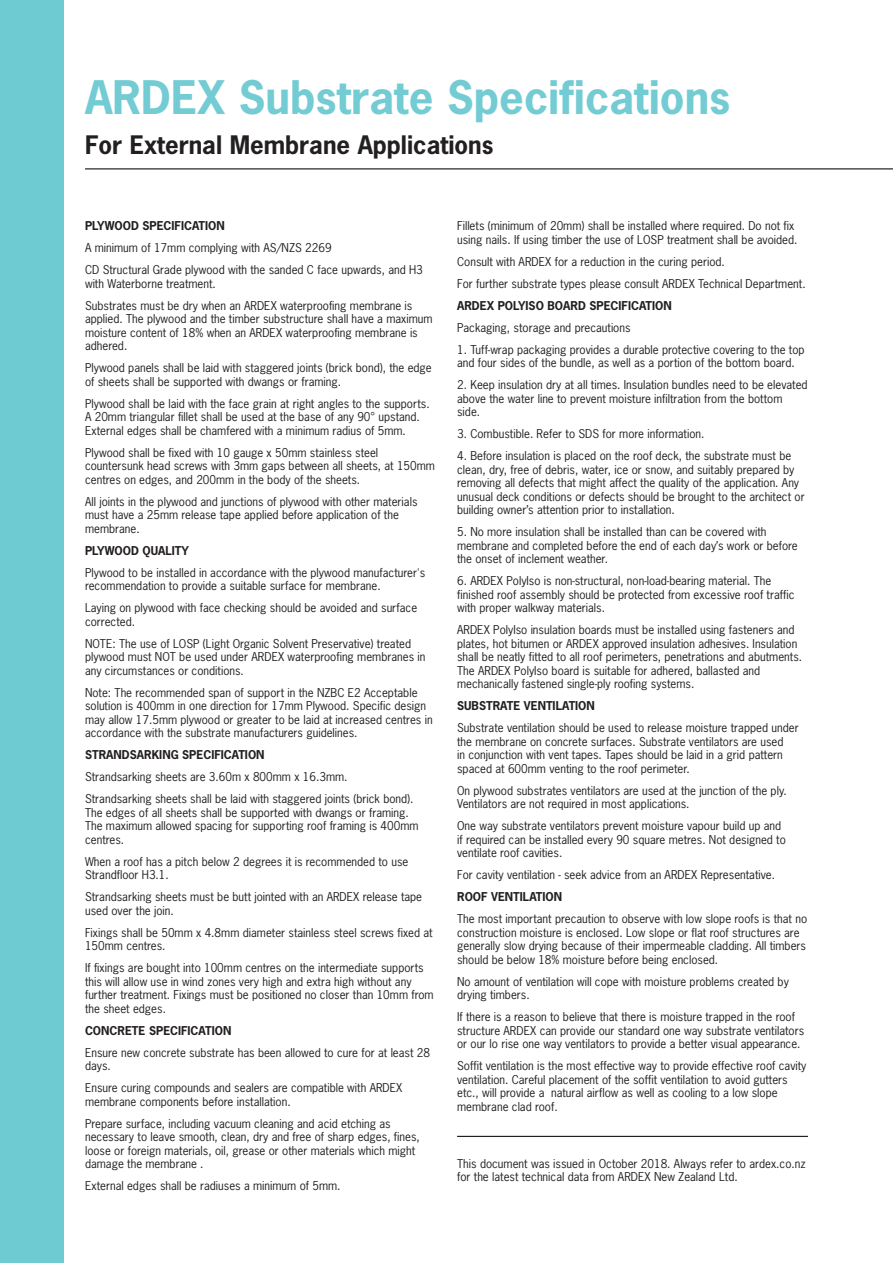
<style>
.page{position:relative;width:893px;height:1263px;background:#fff}
.page>*{position:absolute;margin:0;border:0;box-sizing:border-box;transform-origin:0 0}
.Ardex_Heading{font:700 43.5px "News Gothic Std";color:#73ccd3}
.Ardex_Heading3{font:700 24px "News Gothic Std";color:#231f20}
.Copy{font:11.55px/13.5px "News Gothic Std";color:#231f20}
.Subhead_2{font:700 11.55px "News Gothic Std";color:#231f20}
.Text{font:11.55px/13.5px "News Gothic Std";color:#231f20}
.Copy-2{font:700 11.55px "News Gothic Std";color:#231f20}
</style>
<div class="page">
<hr style="left:85px;top:168px;width:808px;height:1px;background:#231f20">
<div style="left:0;top:0;width:64px;height:1263px;background:#6fcbd2"></div>
<hr style="left:457px;top:1136px;width:351px;height:1px;background:#231f20">
<p class="Ardex_Heading" style="left:85px;top:69px;width:647px">ARDEX Substrate Specifications</p>
<p class="Ardex_Heading3" style="left:85px;top:129px;width:410px">For External Membrane Applications</p>
<p class="Subhead_2" style="left:85px;top:218px;width:141px">PLYWOOD SPECIFICATION</p>
<p class="Copy" style="left:85px;top:241px;width:248px">A minimum of 17mm complying with AS/NZS 2269</p>
<p class="Copy" style="left:85px;top:263px;width:339px">CD Structural Grade plywood with the sanded C face upwards, and H3 with Waterborne treatment.</p>
<p class="Copy" style="left:85px;top:298px;width:349px">Substrates must be dry when an ARDEX waterproofing membrane is applied. The plywood and the timber substructure shall have a maximum moisture content of 18% when an ARDEX waterproofing membrane is adhered.</p>
<p class="Copy" style="left:85px;top:361px;width:348px">Plywood panels shall be laid with staggered joints (brick bond), the edge of sheets shall be supported with dwangs or framing.</p>
<p class="Copy" style="left:85px;top:396px;width:346px">Plywood shall be laid with the face grain at right angles to the supports.<br>A 20mm triangular fillet shall be used at the base of any 90° upstand.<br>External edges shall be chamfered with a minimum radius of 5mm.</p>
<p class="Copy" style="left:85px;top:445px;width:352px">Plywood shall be fixed with 10 gauge x 50mm stainless steel countersunk head screws with 3mm gaps between all sheets, at 150mm centres on edges, and 200mm in the body of the sheets.</p>
<p class="Copy" style="left:85px;top:494px;width:334px">All joints in the plywood and junctions of plywood with other materials must have a 25mm release tape applied before application of the membrane.</p>
<p class="Subhead_2" style="left:85px;top:543px;width:105px">PLYWOOD QUALITY</p>
<p class="Copy" style="left:85px;top:565px;width:342px">Plywood to be installed in accordance with the plywood manufacturer's recommendation to provide a suitable surface for membrane.</p>
<p class="Copy" style="left:85px;top:601px;width:334px">Laying on plywood with face checking should be avoided and surface corrected.</p>
<p class="Copy" style="left:85px;top:636px;width:342px">NOTE: The use of LOSP (Light Organic Solvent Preservative) treated plywood must NOT be used under ARDEX waterproofing membranes in any circumstances or conditions.</p>
<p class="Copy" style="left:85px;top:685px;width:349px">Note: The recommended span of support in the NZBC E2 Acceptable solution is 400mm in one direction for 17mm Plywood. Specific design may allow 17.5mm plywood or greater to be laid at increased centres in accordance with the substrate manufacturers guidelines.</p>
<p class="Copy-2" style="left:85px;top:747px;width:181px">STRANDSARKING SPECIFICATION</p>
<p class="Copy" style="left:85px;top:770px;width:264px">Strandsarking sheets are 3.60m x 800mm x 16.3mm.</p>
<p class="Copy" style="left:85px;top:792px;width:335px">Strandsarking sheets shall be laid with staggered joints (brick bond).<br>The edges of all sheets shall be supported with dwangs or framing.<br>The maximum allowed spacing for supporting roof framing is 400mm centres.</p>
<p class="Copy" style="left:85px;top:854px;width:325px">When a roof has a pitch below 2 degrees it is recommended to use<br>Strandfloor H3.1.</p>
<p class="Copy" style="left:85px;top:890px;width:339px">Strandsarking sheets must be butt jointed with an ARDEX release tape used over the join.</p>
<p class="Copy" style="left:85px;top:925px;width:349px">Fixings shall be 50mm x 4.8mm diameter stainless steel screws fixed at<br>150mm centres.</p>
<p class="Copy" style="left:85px;top:961px;width:350px">If fixings are bought into 100mm centres on the intermediate supports this will allow use in wind zones very high and extra high without any further treatment. Fixings must be positioned no closer than 10mm from the sheet edges.</p>
<p class="Subhead_2" style="left:85px;top:1023px;width:148px">CONCRETE SPECIFICATION</p>
<p class="Copy" style="left:85px;top:1045px;width:347px">Ensure new concrete substrate has been allowed to cure for at least 28 days.</p>
<p class="Copy" style="left:85px;top:1081px;width:319px">Ensure curing compounds and sealers are compatible with ARDEX membrane components before installation.</p>
<p class="Copy" style="left:85px;top:1116px;width:336px">Prepare surface, including vacuum cleaning and acid etching as necessary to leave smooth, clean, dry and free of sharp edges, fines, loose or foreign materials, oil, grease or other materials which might damage the membrane .</p>
<p class="Copy" style="left:85px;top:1179px;width:257px">External edges shall be radiuses a minimum of 5mm.</p>
<p class="Copy" style="left:457px;top:219px;width:342px">Fillets (minimum of 20mm) shall be installed where required. Do not fix using nails. If using timber the use of LOSP treatment shall be avoided.</p>
<p class="Copy" style="left:457px;top:254px;width:269px">Consult with ARDEX for a reduction in the curing period.</p>
<p class="Copy" style="left:457px;top:276px;width:350px">For further substrate types please consult ARDEX Technical Department.</p>
<p class="Subhead_2" style="left:457px;top:297px;width:216px">ARDEX POLYISO BOARD SPECIFICATION</p>
<p class="Copy" style="left:457px;top:320px;width:175px">Packaging, storage and precautions</p>
<p class="Copy" style="left:457px;top:342px;width:349px">1. Tuff-wrap packaging provides a durable protective covering to the top and four sides of the bundle, as well as a portion of the bottom board.</p>
<p class="Copy" style="left:457px;top:378px;width:352px">2. Keep insulation dry at all times. Insulation bundles need to be elevated above the water line to prevent moisture infiltration from the bottom side.</p>
<p class="Copy" style="left:457px;top:427px;width:249px">3. Combustible. Refer to SDS for more information.</p>
<p class="Copy" style="left:457px;top:449px;width:349px">4. Before insulation is placed on the roof deck, the substrate must be clean, dry, free of debris, water, ice or snow, and suitably prepared by removing all defects that might affect the quality of the application. Any unusual deck conditions or defects should be brought to the architect or building owner’s attention prior to installation.</p>
<p class="Copy" style="left:457px;top:525px;width:342px">5. No more insulation shall be installed than can be covered with membrane and completed before the end of each day’s work or before the onset of inclement weather.</p>
<p class="Copy" style="left:457px;top:574px;width:339px">6. ARDEX PolyIso is non-structural, non-load-bearing material. The finished roof assembly should be protected from excessive roof traffic with proper walkway materials.</p>
<p class="Copy" style="left:457px;top:623px;width:347px">ARDEX PolyIso insulation boards must be installed using fasteners and plates, hot bitumen or ARDEX approved insulation adhesives. Insulation shall be neatly fitted to all roof perimeters, penetrations and abutments.<br>The ARDEX PolyIso board is suitable for adhered, ballasted and mechanically fastened single-ply roofing systems.</p>
<p class="Subhead_2" style="left:457px;top:698px;width:139px">SUBSTRATE VENTILATION</p>
<p class="Copy" style="left:457px;top:721px;width:343px">Substrate ventilation should be used to release moisture trapped under the membrane on concrete surfaces. Substrate ventilators are used<br>in conjunction with vent tapes. Tapes should be laid in a grid pattern spaced at 600mm venting to the roof perimeter.</p>
<p class="Copy" style="left:457px;top:783px;width:331px">On plywood substrates ventilators are used at the junction of the ply.<br>Ventilators are not required in most applications.</p>
<p class="Copy" style="left:457px;top:819px;width:330px">One way substrate ventilators prevent moisture vapour build up and if required can be installed every 90 square metres. Not designed to ventilate roof cavities.</p>
<p class="Copy" style="left:457px;top:868px;width:319px">For cavity ventilation - seek advice from an ARDEX Representative.</p>
<p class="Subhead_2" style="left:457px;top:889px;width:107px">ROOF VENTILATION</p>
<p class="Copy" style="left:457px;top:912px;width:352px">The most important precaution to observe with low slope roofs is that no construction moisture is enclosed. Low slope or flat roof structures are generally slow drying because of their impermeable cladding. All timbers should be below 18% moisture before being enclosed.</p>
<p class="Copy" style="left:457px;top:974px;width:333px">No amount of ventilation will cope with moisture problems created by drying timbers.</p>
<p class="Copy" style="left:457px;top:1010px;width:349px">If there is a reason to believe that there is moisture trapped in the roof structure ARDEX can provide our standard one way substrate ventilators or our lo rise one way ventilators to provide a better visual appearance.</p>
<p class="Copy" style="left:457px;top:1059px;width:351px">Soffit ventilation is the most effective way to provide effective roof cavity ventilation. Careful placement of the soffit ventilation to avoid gutters etc., will provide a natural airflow as well as cooling to a low slope membrane clad roof.</p>
<p class="Text" style="left:457px;top:1156px;width:350px">This document was issued in October 2018. Always refer to ardex.co.nz for the latest technical data from ARDEX New Zealand Ltd.</p>
</div>
